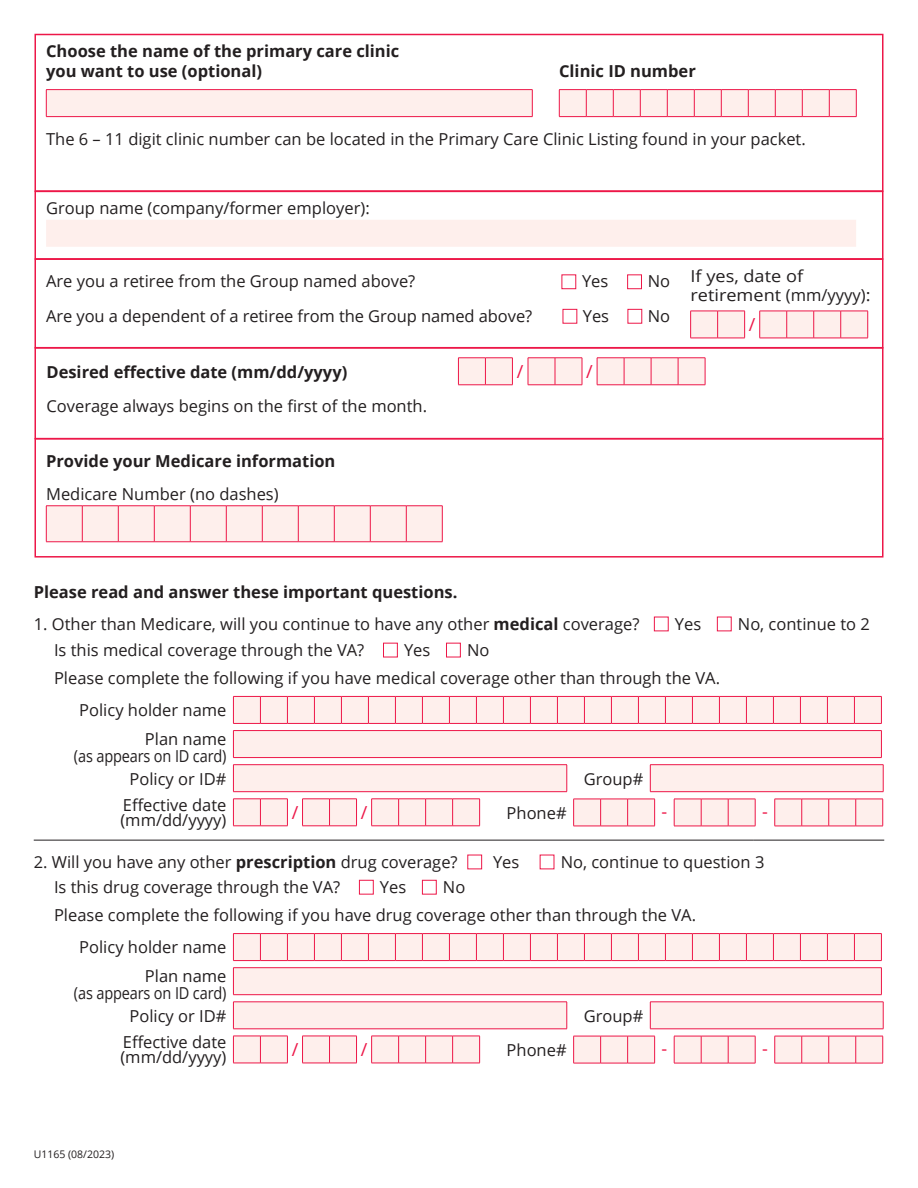
<style>
.page{position:relative;width:918px;height:1188px;background:#fff}
.page>*{position:absolute;margin:0;border:0;box-sizing:border-box;transform-origin:0 0}
.t1{font:18px "Open Sans";color:#ed1748}
.t2{font:16.5px/16.5px "Open Sans";color:#231f20;text-align:right}
.t3{font:700 16.5px/19.8px "Open Sans";color:#231f20}
.t4{font:16.5px/19.8px "Open Sans";color:#231f20;scale:1.1 1}
.t5{font:10.5px "Open Sans";color:#231f20}
.s1{color:#ed1748}
.s2{font-weight:700}
</style>
<div class="page">
<div style="left:47px;top:507px;width:395px;height:35px;background:#feefec"></div>
<hr style="left:82px;top:506px;width:1px;height:36px;background:#ed1748">
<hr style="left:118px;top:506px;width:1px;height:36px;background:#ed1748">
<hr style="left:190px;top:506px;width:1px;height:36px;background:#ed1748">
<hr style="left:262px;top:506px;width:1px;height:36px;background:#ed1748">
<hr style="left:298px;top:506px;width:1px;height:36px;background:#ed1748">
<hr style="left:334px;top:506px;width:1px;height:36px;background:#ed1748">
<hr style="left:406px;top:506px;width:1px;height:36px;background:#ed1748">
<hr style="left:442px;top:506px;width:1px;height:36px;background:#ed1748">
<hr style="left:46px;top:506px;width:36px;height:1px;background:#ed1748">
<hr style="left:46px;top:506px;width:1px;height:36px;background:#ed1748">
<hr style="left:82px;top:506px;width:36px;height:1px;background:#ed1748">
<hr style="left:118px;top:506px;width:36px;height:1px;background:#ed1748">
<hr style="left:154px;top:506px;width:36px;height:1px;background:#ed1748">
<hr style="left:190px;top:506px;width:36px;height:1px;background:#ed1748">
<hr style="left:226px;top:506px;width:36px;height:1px;background:#ed1748">
<hr style="left:262px;top:506px;width:36px;height:1px;background:#ed1748">
<hr style="left:298px;top:506px;width:36px;height:1px;background:#ed1748">
<hr style="left:334px;top:506px;width:36px;height:1px;background:#ed1748">
<hr style="left:370px;top:506px;width:36px;height:1px;background:#ed1748">
<hr style="left:406px;top:506px;width:36px;height:1px;background:#ed1748">
<hr style="left:46px;top:542px;width:36px;height:1px;background:#ed1748">
<hr style="left:82px;top:542px;width:36px;height:1px;background:#ed1748">
<hr style="left:118px;top:542px;width:36px;height:1px;background:#ed1748">
<hr style="left:154px;top:542px;width:36px;height:1px;background:#ed1748">
<hr style="left:190px;top:542px;width:36px;height:1px;background:#ed1748">
<hr style="left:226px;top:542px;width:36px;height:1px;background:#ed1748">
<hr style="left:262px;top:542px;width:36px;height:1px;background:#ed1748">
<hr style="left:298px;top:542px;width:36px;height:1px;background:#ed1748">
<hr style="left:334px;top:542px;width:36px;height:1px;background:#ed1748">
<hr style="left:370px;top:542px;width:36px;height:1px;background:#ed1748">
<hr style="left:406px;top:542px;width:36px;height:1px;background:#ed1748">
<hr style="left:154px;top:506px;width:1px;height:36px;background:#ed1748">
<hr style="left:226px;top:506px;width:1px;height:36px;background:#ed1748">
<hr style="left:370px;top:506px;width:1px;height:36px;background:#ed1748">
<div style="left:34px;top:438px;width:850px;height:120px;border:2px solid #ed1748"></div>
<svg style="left:458px;top:358px;width:248px;height:28px;background:#fcdfe1"></svg>
<div style="left:34px;top:347px;width:850px;height:92px;border:2px solid #ed1748"></div>
<div style="left:46px;top:90px;width:486px;height:27px;background:#feefec"></div>
<hr style="left:46px;top:89px;width:486px;height:1px;background:#ed1748">
<svg style="left:46px;top:90px;width:1px;height:26px"></svg>
<svg style="left:532px;top:90px;width:1px;height:26px"></svg>
<hr style="left:46px;top:116px;width:486px;height:1px;background:#ed1748">
<svg style="left:559px;top:89px;width:298px;height:28px;background:#fcd8da"></svg>
<div style="left:34px;top:34px;width:850px;height:158px;border:2px solid #ed1748"></div>
<hr style="left:34px;top:840px;width:720px;height:1px;background:#231f20">
<hr style="left:754px;top:840px;width:130px;height:1px;background:#231f20">
<svg style="left:233px;top:696px;width:649px;height:28px;background:#fcd8da"></svg>
<div style="left:233px;top:731px;width:648px;height:27px;background:#feefec"></div>
<hr style="left:233px;top:730px;width:649px;height:1px;background:#ed1748">
<svg style="left:233px;top:731px;width:1px;height:26px"></svg>
<svg style="left:881px;top:731px;width:1px;height:26px"></svg>
<hr style="left:233px;top:757px;width:649px;height:1px;background:#ed1748">
<div style="left:233px;top:765px;width:334px;height:27px;background:#feefec"></div>
<hr style="left:233px;top:764px;width:334px;height:1px;background:#ed1748">
<svg style="left:233px;top:765px;width:1px;height:26px"></svg>
<svg style="left:567px;top:765px;width:1px;height:27px"></svg>
<hr style="left:233px;top:791px;width:334px;height:1px;background:#ed1748">
<div style="left:650px;top:765px;width:233px;height:27px;background:#feefec"></div>
<hr style="left:650px;top:764px;width:233px;height:1px;background:#ed1748">
<svg style="left:650px;top:765px;width:1px;height:26px"></svg>
<svg style="left:883px;top:765px;width:1px;height:27px"></svg>
<hr style="left:650px;top:791px;width:233px;height:1px;background:#ed1748">
<svg style="left:233px;top:799px;width:247px;height:28px;background:#fcdfe1"></svg>
<svg style="left:573px;top:799px;width:310px;height:28px;background:#fcdfe1"></svg>
<svg style="left:233px;top:933px;width:649px;height:28px;background:#fcd8da"></svg>
<div style="left:233px;top:968px;width:648px;height:27px;background:#feefec"></div>
<hr style="left:233px;top:967px;width:649px;height:1px;background:#ed1748">
<svg style="left:233px;top:968px;width:1px;height:26px"></svg>
<svg style="left:881px;top:968px;width:1px;height:26px"></svg>
<hr style="left:233px;top:994px;width:649px;height:1px;background:#ed1748">
<div style="left:233px;top:1002px;width:334px;height:27px;background:#feefec"></div>
<hr style="left:233px;top:1002px;width:334px;height:1px;background:#ed1748">
<svg style="left:233px;top:1003px;width:1px;height:26px"></svg>
<svg style="left:567px;top:1002px;width:1px;height:27px"></svg>
<hr style="left:233px;top:1029px;width:334px;height:1px;background:#ed1748">
<div style="left:650px;top:1002px;width:233px;height:27px;background:#feefec"></div>
<hr style="left:650px;top:1002px;width:233px;height:1px;background:#ed1748">
<svg style="left:650px;top:1002px;width:1px;height:27px"></svg>
<svg style="left:883px;top:1002px;width:1px;height:27px"></svg>
<hr style="left:650px;top:1029px;width:233px;height:1px;background:#ed1748">
<svg style="left:233px;top:1036px;width:247px;height:28px;background:#fcdee0"></svg>
<svg style="left:573px;top:1036px;width:310px;height:28px;background:#fcdee0"></svg>
<div style="left:46px;top:220px;width:810px;height:27px;background:#feefec"></div>
<div style="left:34px;top:191px;width:850px;height:69px;border:2px solid #ed1748"></div>
<svg style="left:690px;top:311px;width:178px;height:28px;background:#fcdddf"></svg>
<div style="left:34px;top:258px;width:850px;height:90px;border:2px solid #ed1748"></div>
<p class="t3" style="left:46px;top:41px;width:355px">Choose the name of the primary care clinic you want to use (optional)</p>
<p class="t3" style="left:559px;top:60px;width:138px">Clinic ID number</p>
<p class="t2" style="left:46px;top:131px;width:761px">The 6 – 11 digit clinic number can be located in the Primary Care Clinic Listing found in your packet.</p>
<p class="t2" style="left:46px;top:199px;width:325px">Group name (company/former employer):</p>
<p class="t2" style="left:46px;top:273px;width:371px">Are you a retiree from the Group named above?</p>
<p class="t2" style="left:560px;top:273px;width:112px"><span class="s1">■</span> Yes <span class="s1">■</span> No</p>
<p class="t2" style="left:46px;top:307px;width:626px">Are you a dependent of a retiree from the Group named above? <span class="s1">■</span> Yes <span class="s1">■</span> No</p>
<p class="t3" style="left:46px;top:361px;width:302px">Desired effective date (mm/dd/yyyy)</p>
<p class="t1" style="left:517px;top:359px;width:8px">/</p>
<p class="t1" style="left:586px;top:359px;width:8px">/</p>
<p class="t2" style="left:46px;top:397px;width:382px">Coverage always begins on the first of the month.</p>
<p class="t3" style="left:46px;top:450px;width:291px">Provide your Medicare information</p>
<p class="t2" style="left:46px;top:485px;width:234px">Medicare Number (no dashes)</p>
<p class="t4" style="left:690px;top:265px;width:165px">If yes, date of retirement (mm/yyyy):</p>
<p class="t1" style="left:749px;top:312px;width:8px">/</p>
<p class="t3" style="left:34px;top:581px;width:425px">Please read and answer these important questions.</p>
<p class="t2" style="left:34px;top:615px;width:838px">1. Other than Medicare, will you continue to have any other <span class="s2">medical</span> coverage? <span class="s1">■</span> Yes <span class="s1">■</span> No, continue to 2</p>
<p class="t2" style="left:54px;top:641px;width:437px">Is this medical coverage through the VA? <span class="s1">■</span> Yes <span class="s1">■</span> No</p>
<p class="t2" style="left:54px;top:669px;width:668px">Please complete the following if you have medical coverage other than through the VA.</p>
<p class="t2" style="left:79px;top:702px;width:149px">Policy holder name</p>
<p class="t2" style="left:74px;top:730px;width:154px">Plan name<br>(as appears on ID card)</p>
<p class="t2" style="left:130px;top:770px;width:98px">Policy or ID#</p>
<p class="t2" style="left:584px;top:770px;width:61px">Group#</p>
<p class="t2" style="left:120px;top:797px;width:108px;line-height:15px;text-align:left">Effective date (mm/dd/yyyy)</p>
<p class="t1" style="left:292px;top:800px;width:8px">/</p>
<p class="t1" style="left:361px;top:800px;width:8px">/</p>
<p class="t2" style="left:507px;top:804px;width:62px">Phone#</p>
<p class="t1" style="left:662px;top:799px;width:7px">-</p>
<p class="t1" style="left:762px;top:799px;width:7px">-</p>
<p class="t2" style="left:34px;top:853px;width:732px">2. Will you have any other <span class="s2">prescription</span> drug coverage? <span class="s1">■</span> Yes <span class="s1">■</span> No, continue to question 3</p>
<p class="t2" style="left:54px;top:878px;width:413px">Is this drug coverage through the VA? <span class="s1">■</span> Yes <span class="s1">■</span> No</p>
<p class="t2" style="left:54px;top:906px;width:644px">Please complete the following if you have drug coverage other than through the VA.</p>
<p class="t2" style="left:79px;top:939px;width:149px">Policy holder name</p>
<p class="t2" style="left:74px;top:968px;width:154px">Plan name<br>(as appears on ID card)</p>
<p class="t2" style="left:130px;top:1007px;width:98px">Policy or ID#</p>
<p class="t2" style="left:584px;top:1007px;width:61px">Group#</p>
<p class="t2" style="left:120px;top:1034px;width:108px;line-height:15px;text-align:left">Effective date (mm/dd/yyyy)</p>
<p class="t1" style="left:292px;top:1037px;width:8px">/</p>
<p class="t1" style="left:361px;top:1037px;width:8px">/</p>
<p class="t2" style="left:507px;top:1041px;width:62px">Phone#</p>
<p class="t1" style="left:662px;top:1036px;width:7px">-</p>
<p class="t1" style="left:762px;top:1036px;width:7px">-</p>
<p class="t5" style="left:34px;top:1147px;width:82px">U1165 (08/2023)</p>
</div>
